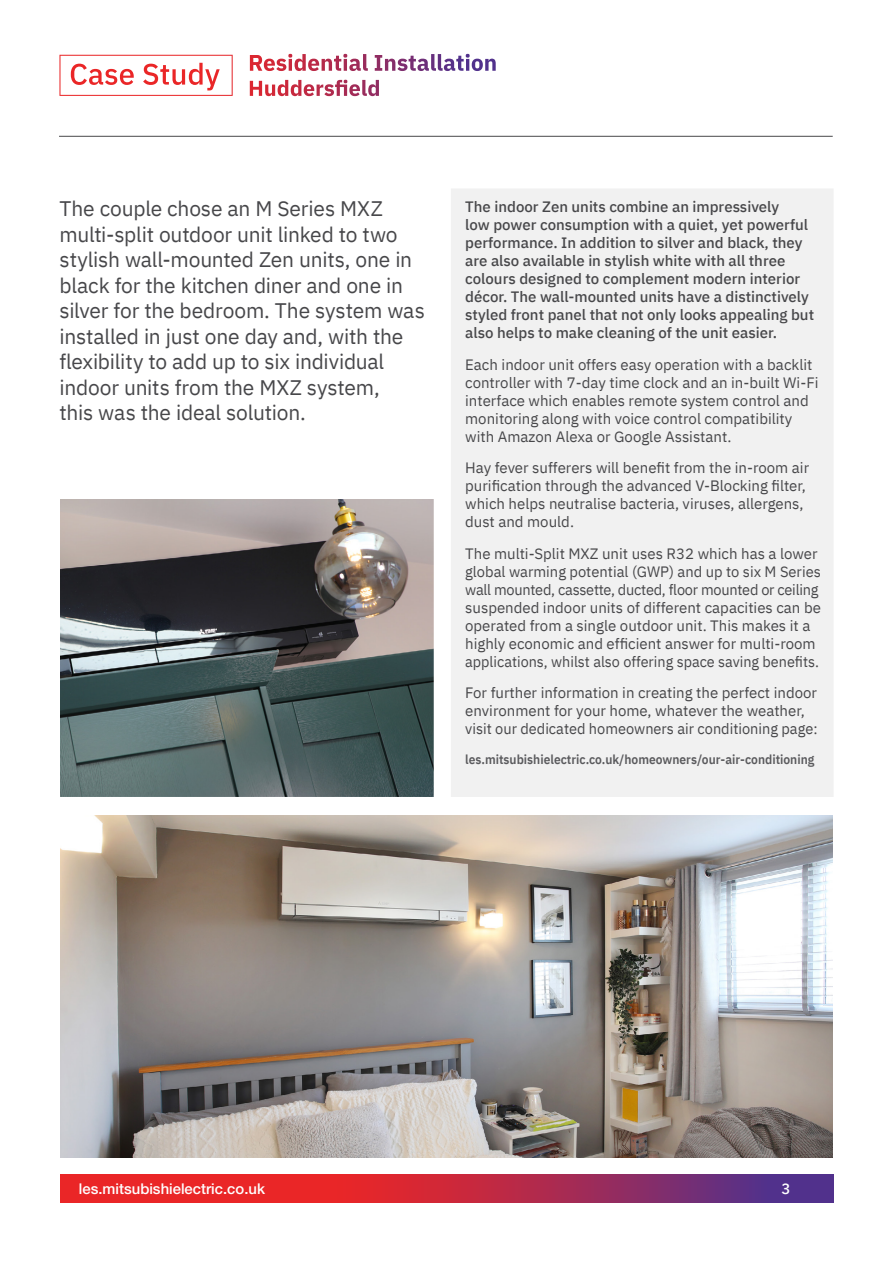
<style>
.page{position:relative;width:893px;height:1263px;background:#fff}
.page>*{position:absolute;margin:0;border:0;box-sizing:border-box;transform-origin:0 0}
.t1{font:21px/25.5px "IBM Plex Sans";letter-spacing:-.01em;color:#47474a}
.t2{font:15px/18px "IBM Plex Sans";color:#47474a}
.t3{font:500 15px/18px "IBM Plex Sans";color:#47474a}
.t4{font:500 15px "IBM Plex Sans";color:#fff}
.t5{font:500 14.85px "Helvetica Neue LT Pro";color:#fff}
.t6{font:600 12.9px "IBM Plex Sans";color:#5a5a5d;scale:.93 1}
</style>
<div class="page">
<img style="left:60px;top:499px;width:374px;height:297px">
<img style="left:60px;top:815px;width:773px;height:342px">
<div style="left:451px;top:189px;width:382px;height:608px;background:#f1f1f1"></div>
<svg style="left:60px;top:1174px;width:773px;height:29px;background:#b72948"></svg>
<hr style="left:59px;top:136px;width:774px;height:1px;background:#47474a">
<svg style="left:59px;top:54px;width:411px;height:42px"></svg>
<p class="t1" style="left:59px;top:195px;width:367px">The couple chose an M Series MXZ multi-split outdoor unit linked to two stylish wall-mounted Zen units, one in black for the kitchen diner and one in silver for the bedroom. The system was installed in just one day and, with the flexibility to add up to six individual indoor units from the MXZ system,<br>this was the ideal solution.</p>
<p class="t3" style="left:465px;top:196px;width:350px">The indoor Zen units combine an impressively<br>low power consumption with a quiet, yet powerful performance. In addition to silver and black, they are also available in stylish white with all three colours designed to complement modern interior décor. The wall-mounted units have a distinctively styled front panel that not only looks appealing but also helps to make cleaning of the unit easier.</p>
<p class="t2" style="left:465px;top:354px;width:355px">Each indoor unit offers easy operation with a backlit controller with 7-day time clock and an in-built Wi-Fi interface which enables remote system control and monitoring along with voice control compatibility with Amazon Alexa or Google Assistant.</p>
<p class="t2" style="left:465px;top:457px;width:345px">Hay fever sufferers will benefit from the in-room air purification through the advanced V-Blocking filter, which helps neutralise bacteria, viruses, allergens, dust and mould.</p>
<p class="t2" style="left:465px;top:543px;width:357px">The multi-Split MXZ unit uses R32 which has a lower global warming potential (GWP) and up to six M Series wall mounted, cassette, ducted, floor mounted or ceiling suspended indoor units of different capacities can be operated from a single outdoor unit. This makes it a highly economic and efficient answer for multi-room applications, whilst also offering space saving benefits.</p>
<p class="t2" style="left:465px;top:682px;width:354px">For further information in creating the perfect indoor environment for your home, whatever the weather, visit our dedicated homeowners air conditioning page:</p>
<p class="t6" style="left:465px;top:749px;width:377px">les.mitsubishielectric.co.uk/homeowners/our-air-conditioning</p>
<p class="t5" style="left:79px;top:1180px;width:187px">les.mitsubishielectric.co.uk</p>
<p class="t4" style="left:781px;top:1177px;width:10px">3</p>
</div>
